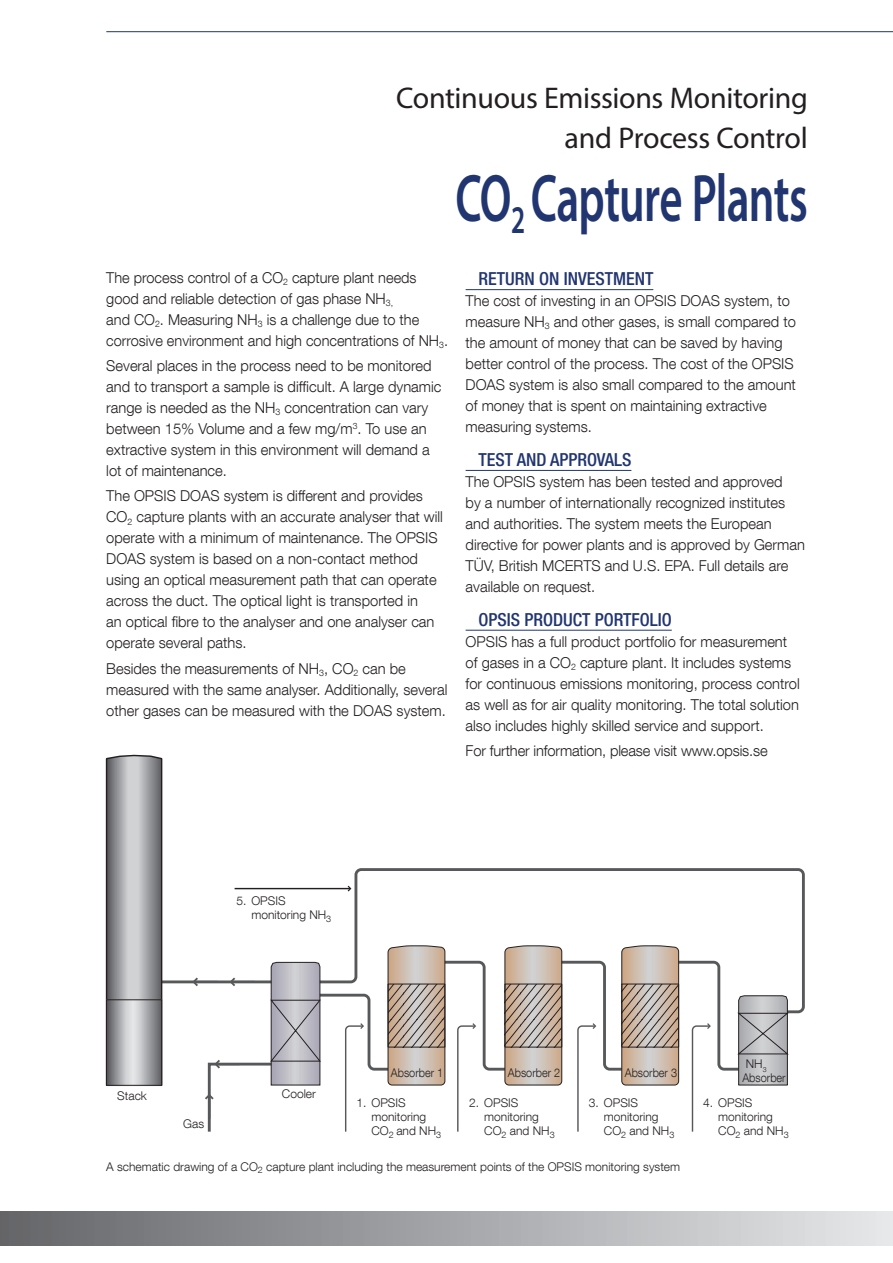
<style>
.page{position:relative;width:893px;height:1263px;background:#fff}
.page>*{position:absolute;margin:0;border:0;box-sizing:border-box;transform-origin:0 0}
.Industry{font:600 67.5px "Myriad Pro";letter-spacing:-.015em;color:#213570;scale:.67 1}
.Applikation{font:30px "Myriad Pro";letter-spacing:-.015em;color:#231f20}
.Mellanrubriker{font:500 condensed 18px "Helvetica Neue LT Com";color:#213570}
.Brödtext{font:300 15px/21px "Helvetica Neue LT Com";color:#231f20}
.Illustrationstexter{font:300 12px/14.4px "Helvetica Neue LT Com";color:#231f20}
.Illustrationstexter-2{font:300 12px "Helvetica Neue LT Com";color:#231f20;scale:.91 1}
</style>
<div class="page">
<hr style="left:106px;top:31px;width:787px;height:1px;background:#213570">
<div style="left:0;top:1212px;width:893px;height:34px;background:linear-gradient(to right,#636568,#e6e7ea)"></div>
<svg style="left:163px;top:868px;width:642px;height:204px"></svg>
<hr style="left:195px;top:981px;width:22px;height:2px;background:#57585a">
<svg style="left:192px;top:977px;width:6px;height:9px"></svg>
<svg style="left:105px;top:754px;width:58px;height:332px;background:#9d9ea0"></svg>
<svg style="left:108px;top:1001px;width:52px;height:83px;background:#aaabae"></svg>
<div style="left:106px;top:999px;width:56px;height:87px;border:1px solid #231f20"></div>
<svg style="left:205px;top:962px;width:116px;height:170px"></svg>
<svg style="left:387px;top:945px;width:59px;height:141px;background:#c2b2a5"></svg>
<svg style="left:390px;top:986px;width:53px;height:59px;background:#b5a69a"></svg>
<div style="left:388px;top:984px;width:57px;height:63px;border:1px solid #231f20"></div>
<svg style="left:504px;top:945px;width:58px;height:141px;background:#c3b3a5"></svg>
<svg style="left:507px;top:986px;width:53px;height:59px;background:#b5a69a"></svg>
<div style="left:505px;top:984px;width:57px;height:63px;border:1px solid #231f20"></div>
<svg style="left:621px;top:945px;width:58px;height:141px;background:#c4b4a6"></svg>
<svg style="left:623px;top:986px;width:54px;height:59px;background:#b5a699"></svg>
<div style="left:621px;top:984px;width:58px;height:63px;border:1px solid #231f20"></div>
<svg style="left:737px;top:995px;width:52px;height:91px;background:#b0b1b3"></svg>
<svg style="left:456px;top:1023px;width:20px;height:109px"></svg>
<svg style="left:344px;top:1023px;width:20px;height:109px"></svg>
<svg style="left:691px;top:1023px;width:20px;height:109px"></svg>
<svg style="left:576px;top:1023px;width:20px;height:109px"></svg>
<hr style="left:235px;top:888px;width:115px;height:1px;background:#231f20">
<svg style="left:348px;top:886px;width:3px;height:5px"></svg>
<hr style="left:466px;top:289px;width:187px;height:1px;background:#213570">
<hr style="left:466px;top:470px;width:165px;height:1px;background:#213570">
<hr style="left:466px;top:630px;width:206px;height:1px;background:#213570">
<p class="Applikation" style="left:396px;top:79px;width:413px">Continuous Emissions Monitoring</p>
<p class="Applikation" style="left:565px;top:119px;width:245px">and Process Control</p>
<p class="Industry" style="left:455px;top:155px;width:527px">CO<sub>2</sub> Capture Plants</p>
<p class="Brödtext" style="left:106px;top:267px;width:343px">The process control of a CO<sub>2</sub> capture plant needs good and reliable detection of gas phase NH<sub>3,<br></sub>and CO<sub>2</sub>. Measuring NH<sub>3</sub> is a challenge due to the corrosive environment and high concentrations of NH<sub>3</sub>.</p>
<p class="Brödtext" style="left:106px;top:355px;width:337px">Several places in the process need to be monitored and to transport a sample is difficult. A large dynamic range is needed as the NH<sub>3</sub> concentration can vary between 15% Volume and a few mg/m<sup>3</sup>. To use an extractive system in this environment will demand a lot of maintenance.</p>
<p class="Brödtext" style="left:106px;top:485px;width:338px">The OPSIS DOAS system is different and provides CO<sub>2</sub> capture plants with an accurate analyser that will operate with a minimum of maintenance. The OPSIS DOAS system is based on a non-contact method using an optical measurement path that can operate across the duct. The optical light is transported in<br>an optical fibre to the analyser and one analyser can operate several paths.</p>
<p class="Brödtext" style="left:106px;top:657px;width:343px">Besides the measurements of NH<sub>3</sub>, CO<sub>2</sub> can be measured with the same analyser. Additionally, several other gases can be measured with the DOAS system.</p>
<p class="Mellanrubriker" style="left:478px;top:268px;width:176px">RETURN ON INVESTMENT</p>
<p class="Brödtext" style="left:466px;top:290px;width:332px">The cost of investing in an OPSIS DOAS system, to measure NH<sub>3</sub> and other gases, is small compared to the amount of money that can be saved by having better control of the process. The cost of the OPSIS DOAS system is also small compared to the amount of money that is spent on maintaining extractive measuring systems.</p>
<p class="Mellanrubriker" style="left:478px;top:449px;width:155px">TEST AND APPROVALS</p>
<p class="Brödtext" style="left:466px;top:471px;width:341px">The OPSIS system has been tested and approved<br>by a number of internationally recognized institutes and authorities. The system meets the European directive for power plants and is approved by German TÜV, British MCERTS and U.S. EPA. Full details are available on request.</p>
<p class="Mellanrubriker" style="left:478px;top:608px;width:195px">OPSIS PRODUCT PORTFOLIO</p>
<p class="Brödtext" style="left:466px;top:630px;width:336px">OPSIS has a full product portfolio for measurement of gases in a CO<sub>2</sub> capture plant. It includes systems for continuous emissions monitoring, process control as well as for air quality monitoring. The total solution also includes highly skilled service and support.</p>
<p class="Brödtext" style="left:466px;top:740px;width:304px">For further information, please visit www.opsis.se</p>
<p class="Illustrationstexter" style="left:236px;top:893px;width:51px">5. OPSIS</p>
<p class="Illustrationstexter" style="left:251px;top:908px;width:81px">monitoring NH<sub>3</sub></p>
<p class="Illustrationstexter" style="left:117px;top:1088px;width:31px">Stack</p>
<p class="Illustrationstexter" style="left:183px;top:1116px;width:22px">Gas</p>
<p class="Illustrationstexter" style="left:282px;top:1086px;width:36px">Cooler</p>
<p class="Illustrationstexter-2" style="left:391px;top:1065px;width:59px">Absorber 1</p>
<p class="Illustrationstexter-2" style="left:508px;top:1065px;width:59px">Absorber 2</p>
<p class="Illustrationstexter-2" style="left:625px;top:1065px;width:59px">Absorber 3</p>
<p class="Illustrationstexter" style="left:742px;top:1056px;width:45px">NH<sub>3<br></sub>Absorber</p>
<p class="Illustrationstexter" style="left:356px;top:1095px;width:51px">1. OPSIS</p>
<p class="Illustrationstexter" style="left:371px;top:1109px;width:56px">monitoring</p>
<p class="Illustrationstexter" style="left:371px;top:1124px;width:71px">CO<sub>2</sub> and NH<sub>3</sub></p>
<p class="Illustrationstexter" style="left:469px;top:1095px;width:51px">2. OPSIS</p>
<p class="Illustrationstexter" style="left:484px;top:1109px;width:56px">monitoring</p>
<p class="Illustrationstexter" style="left:484px;top:1124px;width:72px">CO<sub>2</sub> and NH<sub>3</sub></p>
<p class="Illustrationstexter" style="left:589px;top:1095px;width:51px">3. OPSIS</p>
<p class="Illustrationstexter" style="left:604px;top:1109px;width:56px">monitoring</p>
<p class="Illustrationstexter" style="left:604px;top:1124px;width:72px">CO<sub>2</sub> and NH<sub>3</sub></p>
<p class="Illustrationstexter" style="left:703px;top:1095px;width:51px">4. OPSIS</p>
<p class="Illustrationstexter" style="left:718px;top:1109px;width:56px">monitoring</p>
<p class="Illustrationstexter" style="left:718px;top:1124px;width:72px">CO<sub>2</sub> and NH<sub>3</sub></p>
<p class="Illustrationstexter" style="left:106px;top:1159px;width:575px">A schematic drawing of a CO<sub>2</sub> capture plant including the measurement points of the OPSIS monitoring system</p>
</div>
